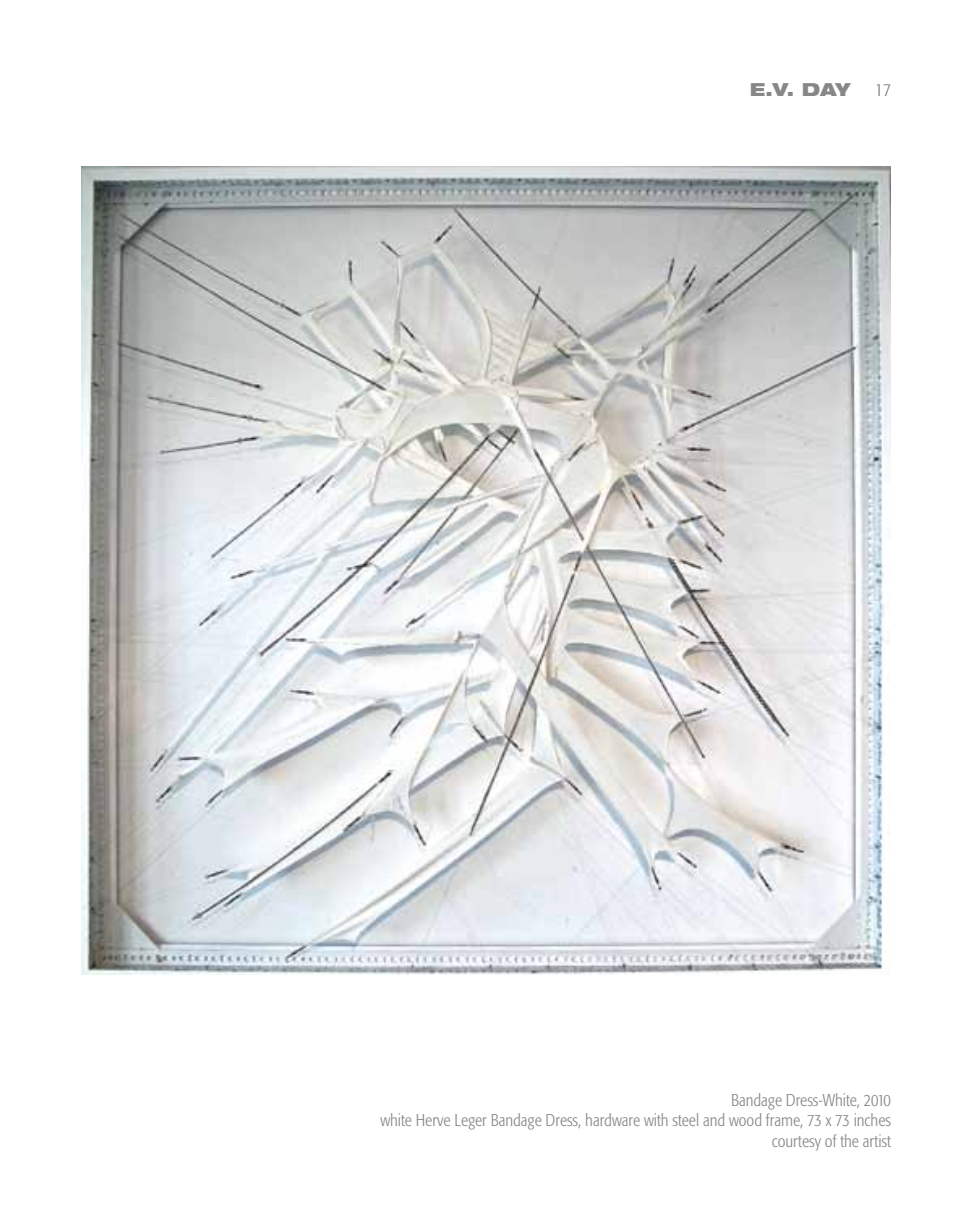
<style>
.page{position:relative;width:972px;height:1215px;background:#fff}
.page>*{position:absolute;margin:0;border:0;box-sizing:border-box;transform-origin:0 0}
.t1{font:900 expanded 18px "Helvetica Neue";color:#868787}
.t2{font:300 condensed 18px "Formata";color:#7c7c7d}
.t3{font:300 condensed 16.88px/20.2px "Formata";color:#868787;text-align:right}
</style>
<div class="page">
<img style="left:81px;top:167px;width:810px;height:807px">
<p class="t1" style="left:750px;top:78px;width:70px">E.V. DAY</p>
<p class="t2" style="left:875px;top:79px;width:17px">17</p>
<p class="t3" style="left:380px;top:1090px;width:512px">Bandage Dress-White, 2010<br>white Herve Leger Bandage Dress, hardware with steel and wood frame, 73 x 73 inches courtesy of the artist</p>
</div>
